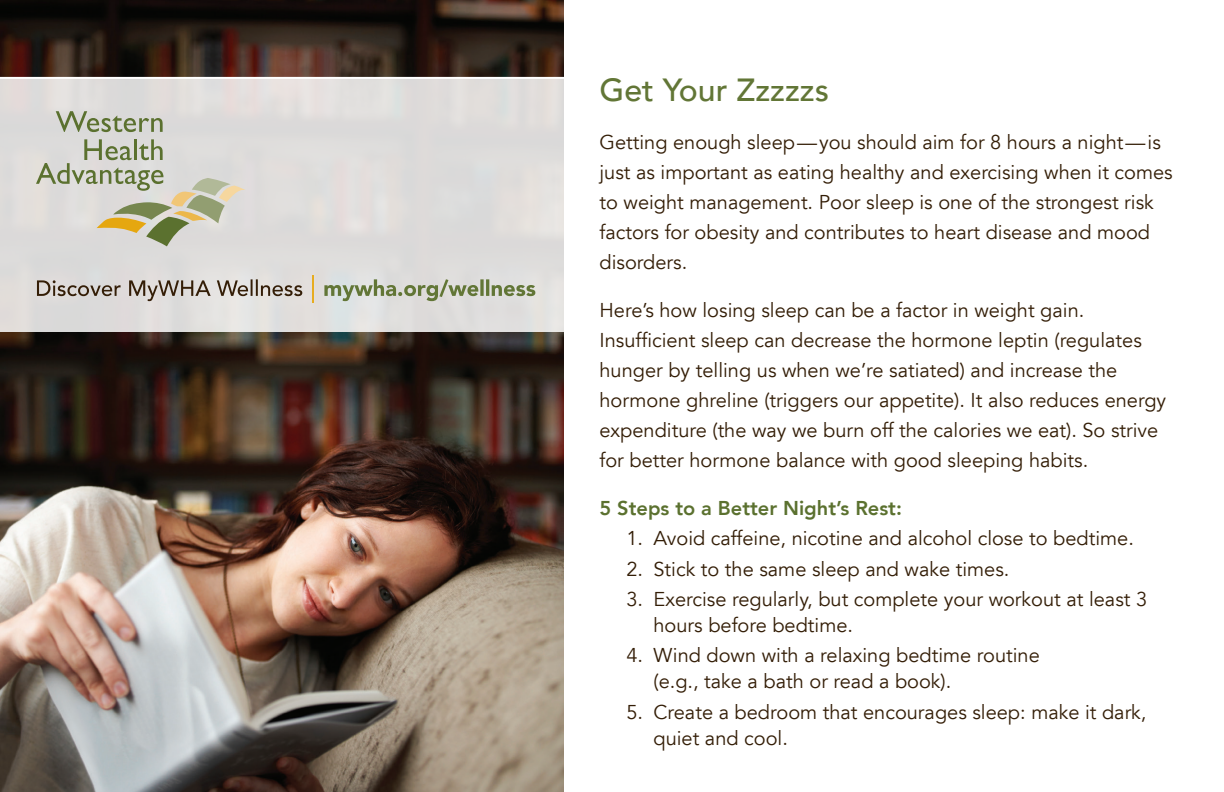
<style>
.page{position:relative;width:1224px;height:792px;background:#fff}
.page>*{position:absolute;margin:0;border:0;box-sizing:border-box;transform-origin:0 0}
.Weight_Loss_Heading{font:500 32px "Avenir LT";color:#627636}
.Weight_Loss_Next{font:20px/30px "Avenir LT";color:#341e07}
.Weight_Loss_Numbered{font:20px/26px "Avenir LT";color:#341e07}
.Weight_Loss_First{font:20px/30px "Avenir LT";color:#341e07}
.Weight_Loss_Next-2{font:800 20px "Avenir LT";color:#5b712f}
</style>
<div class="page">
<img style="left:0;top:0;width:564px;height:792px">
<div style="left:0;top:78px;width:589px;height:254px;background:#dfdcdb"></div>
<hr style="left:0;top:77px;width:589px;height:2px;background:#fff">
<svg style="left:56px;top:111px;width:107px;height:21px"></svg>
<svg style="left:36px;top:139px;width:209px;height:107px"></svg>
<svg style="left:324px;top:279px;width:211px;height:22px"></svg>
<svg style="left:313px;top:276px;width:1px;height:27px"></svg>
<svg style="left:37px;top:279px;width:265px;height:22px"></svg>
<p class="Weight_Loss_Heading" style="left:600px;top:72px;width:231px">Get Your Zzzzzs</p>
<p class="Weight_Loss_First" style="left:600px;top:128px;width:575px">Getting enough sleep—you should aim for 8 hours a night—is just as important as eating healthy and exercising when it comes to weight management. Poor sleep is one of the strongest risk factors for obesity and contributes to heart disease and mood disorders.</p>
<p class="Weight_Loss_Next" style="left:600px;top:296px;width:568px">Here’s how losing sleep can be a factor in weight gain.<br>Insufficient sleep can decrease the hormone leptin (regulates hunger by telling us when we’re satiated) and increase the hormone ghreline (triggers our appetite). It also reduces energy expenditure (the way we burn off the calories we eat). So strive for better hormone balance with good sleeping habits.</p>
<p class="Weight_Loss_Next-2" style="left:600px;top:496px;width:304px">5 Steps to a Better Night’s Rest:</p>
<p class="Weight_Loss_Numbered" style="left:627px;top:526px;width:509px">1. Avoid caffeine, nicotine and alcohol close to bedtime.</p>
<p class="Weight_Loss_Numbered" style="left:627px;top:556px;width:384px">2. Stick to the same sleep and wake times.</p>
<p class="Weight_Loss_Numbered" style="left:654px;top:587px;width:495px;text-indent:-27px">3. Exercise regularly, but complete your workout at least 3 hours before bedtime.</p>
<p class="Weight_Loss_Numbered" style="left:654px;top:643px;width:388px;text-indent:-27px">4. Wind down with a relaxing bedtime routine (e.g., take a bath or read a book).</p>
<p class="Weight_Loss_Numbered" style="left:654px;top:699px;width:494px;text-indent:-27px">5. Create a bedroom that encourages sleep: make it dark, quiet and cool.</p>
</div>
